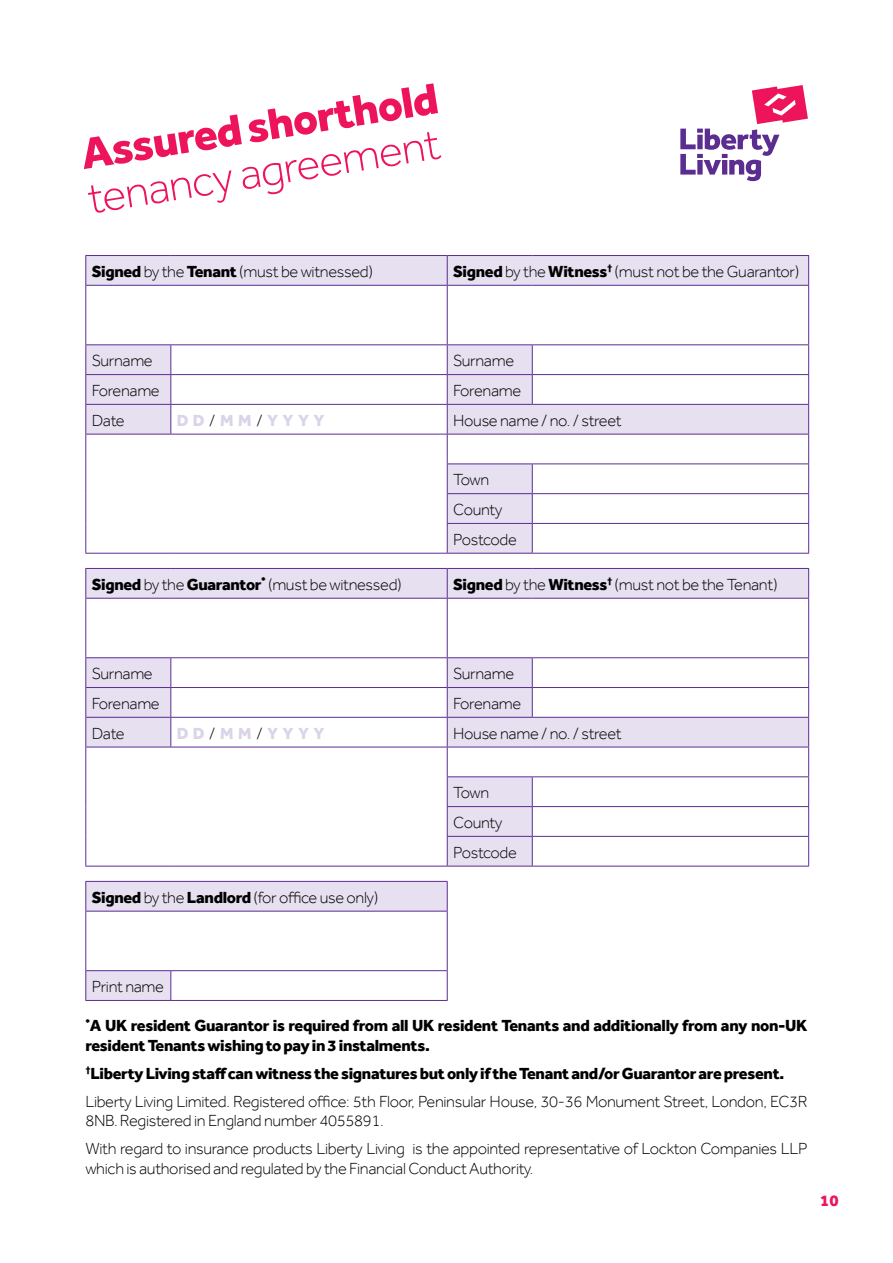
<style>
.page{position:relative;width:893px;height:1263px;background:#fff}
.page>*{position:absolute;margin:0;border:0;box-sizing:border-box;transform-origin:0 0}
.t1{font:800 45px "Effra";color:#ed145b}
.t2{font:300 45px "Effra";color:#ed145b}
.t3{font:300 16.5px/29.7px "Effra";letter-spacing:-.02em;color:#000}
.t4{font:800 16.5px/19.5px "Effra";letter-spacing:-.02em;color:#000}
.t5{font:800 16.5px "Effra";color:#dbd4e9}
.t6{font:800 16.5px "Effra";color:#ed145b}
.s1{font-weight:800}
.s2{font-weight:300;color:#000}
</style>
<div class="page">
<svg style="left:86px;top:256px;width:722px;height:297px"></svg>
<svg style="left:85px;top:256px;width:1px;height:29px"></svg>
<hr style="left:85px;top:255px;width:86px;height:1px;background:#5c2d91">
<hr style="left:171px;top:255px;width:276px;height:1px;background:#5c2d91">
<hr style="left:447px;top:255px;width:85px;height:1px;background:#5c2d91">
<hr style="left:532px;top:255px;width:277px;height:1px;background:#5c2d91">
<svg style="left:447px;top:256px;width:1px;height:29px"></svg>
<svg style="left:808px;top:256px;width:1px;height:29px"></svg>
<hr style="left:85px;top:286px;width:1px;height:58px;background:#5c2d91">
<hr style="left:85px;top:285px;width:86px;height:1px;background:#5c2d91">
<hr style="left:171px;top:285px;width:276px;height:1px;background:#5c2d91">
<hr style="left:447px;top:285px;width:85px;height:1px;background:#5c2d91">
<hr style="left:532px;top:285px;width:277px;height:1px;background:#5c2d91">
<hr style="left:447px;top:286px;width:1px;height:58px;background:#5c2d91">
<hr style="left:808px;top:286px;width:1px;height:58px;background:#5c2d91">
<hr style="left:85px;top:344px;width:86px;height:1px;background:#5c2d91">
<hr style="left:85px;top:374px;width:86px;height:1px;background:#5c2d91">
<hr style="left:171px;top:344px;width:276px;height:1px;background:#5c2d91">
<hr style="left:171px;top:374px;width:276px;height:1px;background:#5c2d91">
<hr style="left:447px;top:344px;width:85px;height:1px;background:#5c2d91">
<hr style="left:447px;top:374px;width:85px;height:1px;background:#5c2d91">
<svg style="left:532px;top:345px;width:1px;height:59px"></svg>
<hr style="left:532px;top:344px;width:277px;height:1px;background:#5c2d91">
<hr style="left:532px;top:374px;width:277px;height:1px;background:#5c2d91">
<svg style="left:85px;top:345px;width:1px;height:89px"></svg>
<hr style="left:85px;top:404px;width:86px;height:1px;background:#5c2d91">
<svg style="left:170px;top:345px;width:1px;height:89px"></svg>
<hr style="left:171px;top:404px;width:276px;height:1px;background:#5c2d91">
<hr style="left:447px;top:404px;width:85px;height:1px;background:#5c2d91">
<hr style="left:532px;top:404px;width:277px;height:1px;background:#5c2d91">
<hr style="left:85px;top:434px;width:1px;height:30px;background:#5c2d91">
<hr style="left:85px;top:464px;width:1px;height:30px;background:#5c2d91">
<svg style="left:85px;top:494px;width:1px;height:29px"></svg>
<hr style="left:85px;top:523px;width:1px;height:30px;background:#5c2d91">
<hr style="left:85px;top:434px;width:86px;height:1px;background:#5c2d91">
<hr style="left:171px;top:434px;width:276px;height:1px;background:#5c2d91">
<hr style="left:447px;top:434px;width:85px;height:1px;background:#5c2d91">
<hr style="left:532px;top:434px;width:277px;height:1px;background:#5c2d91">
<hr style="left:85px;top:553px;width:86px;height:1px;background:#5c2d91">
<hr style="left:171px;top:553px;width:276px;height:1px;background:#5c2d91">
<svg style="left:447px;top:345px;width:1px;height:208px"></svg>
<hr style="left:447px;top:463px;width:85px;height:1px;background:#5c2d91">
<hr style="left:447px;top:493px;width:85px;height:1px;background:#5c2d91">
<hr style="left:447px;top:523px;width:85px;height:1px;background:#5c2d91">
<hr style="left:447px;top:553px;width:85px;height:1px;background:#5c2d91">
<svg style="left:532px;top:464px;width:1px;height:89px"></svg>
<hr style="left:532px;top:463px;width:277px;height:1px;background:#5c2d91">
<svg style="left:808px;top:345px;width:1px;height:208px"></svg>
<hr style="left:532px;top:493px;width:277px;height:1px;background:#5c2d91">
<hr style="left:532px;top:523px;width:277px;height:1px;background:#5c2d91">
<hr style="left:532px;top:553px;width:277px;height:1px;background:#5c2d91">
<svg style="left:86px;top:569px;width:722px;height:297px"></svg>
<svg style="left:85px;top:569px;width:1px;height:29px"></svg>
<hr style="left:85px;top:568px;width:86px;height:1px;background:#5c2d91">
<hr style="left:171px;top:568px;width:276px;height:1px;background:#5c2d91">
<hr style="left:447px;top:568px;width:85px;height:1px;background:#5c2d91">
<hr style="left:532px;top:568px;width:277px;height:1px;background:#5c2d91">
<svg style="left:447px;top:569px;width:1px;height:29px"></svg>
<svg style="left:808px;top:569px;width:1px;height:29px"></svg>
<hr style="left:85px;top:599px;width:1px;height:58px;background:#5c2d91">
<hr style="left:85px;top:598px;width:86px;height:1px;background:#5c2d91">
<hr style="left:171px;top:598px;width:276px;height:1px;background:#5c2d91">
<hr style="left:447px;top:598px;width:85px;height:1px;background:#5c2d91">
<hr style="left:532px;top:598px;width:277px;height:1px;background:#5c2d91">
<hr style="left:447px;top:599px;width:1px;height:58px;background:#5c2d91">
<hr style="left:808px;top:599px;width:1px;height:58px;background:#5c2d91">
<hr style="left:85px;top:657px;width:86px;height:1px;background:#5c2d91">
<hr style="left:85px;top:687px;width:86px;height:1px;background:#5c2d91">
<hr style="left:171px;top:657px;width:276px;height:1px;background:#5c2d91">
<hr style="left:171px;top:687px;width:276px;height:1px;background:#5c2d91">
<hr style="left:447px;top:657px;width:85px;height:1px;background:#5c2d91">
<hr style="left:447px;top:687px;width:85px;height:1px;background:#5c2d91">
<svg style="left:532px;top:658px;width:1px;height:59px"></svg>
<hr style="left:532px;top:657px;width:277px;height:1px;background:#5c2d91">
<hr style="left:532px;top:687px;width:277px;height:1px;background:#5c2d91">
<svg style="left:85px;top:658px;width:1px;height:89px"></svg>
<hr style="left:85px;top:717px;width:86px;height:1px;background:#5c2d91">
<svg style="left:170px;top:658px;width:1px;height:89px"></svg>
<hr style="left:171px;top:717px;width:276px;height:1px;background:#5c2d91">
<hr style="left:447px;top:717px;width:85px;height:1px;background:#5c2d91">
<hr style="left:532px;top:717px;width:277px;height:1px;background:#5c2d91">
<hr style="left:85px;top:747px;width:1px;height:30px;background:#5c2d91">
<svg style="left:85px;top:777px;width:1px;height:29px"></svg>
<hr style="left:85px;top:806px;width:1px;height:30px;background:#5c2d91">
<hr style="left:85px;top:836px;width:1px;height:30px;background:#5c2d91">
<hr style="left:85px;top:747px;width:86px;height:1px;background:#5c2d91">
<hr style="left:171px;top:747px;width:276px;height:1px;background:#5c2d91">
<hr style="left:447px;top:747px;width:85px;height:1px;background:#5c2d91">
<hr style="left:532px;top:747px;width:277px;height:1px;background:#5c2d91">
<hr style="left:85px;top:866px;width:86px;height:1px;background:#5c2d91">
<hr style="left:171px;top:866px;width:276px;height:1px;background:#5c2d91">
<svg style="left:447px;top:658px;width:1px;height:208px"></svg>
<hr style="left:447px;top:776px;width:85px;height:1px;background:#5c2d91">
<hr style="left:447px;top:806px;width:85px;height:1px;background:#5c2d91">
<hr style="left:447px;top:836px;width:85px;height:1px;background:#5c2d91">
<hr style="left:447px;top:866px;width:85px;height:1px;background:#5c2d91">
<svg style="left:532px;top:777px;width:1px;height:89px"></svg>
<hr style="left:532px;top:776px;width:277px;height:1px;background:#5c2d91">
<svg style="left:808px;top:658px;width:1px;height:208px"></svg>
<hr style="left:532px;top:806px;width:277px;height:1px;background:#5c2d91">
<hr style="left:532px;top:836px;width:277px;height:1px;background:#5c2d91">
<hr style="left:532px;top:866px;width:277px;height:1px;background:#5c2d91">
<hr style="left:85px;top:1000px;width:86px;height:1px;background:#5c2d91">
<svg style="left:85px;top:881px;width:363px;height:119px"></svg>
<hr style="left:171px;top:1000px;width:277px;height:1px;background:#5c2d91">
<svg style="left:680px;top:85px;width:128px;height:96px"></svg>
<h1 class="t1" style="left:77px;top:127px;width:363px;rotate:-9deg">Assured shorthold</h1>
<h1 class="t2" style="left:84px;top:174px;width:358px;rotate:-9deg">tenancy agreement</h1>
<p class="t3" style="left:92px;top:257px;width:283px"><span class="s1">Signed</span> by the <span class="s1">Tenant</span> (must be witnessed)</p>
<p class="t3" style="left:453px;top:257px;width:348px"><span class="s1">Signed</span> by the <span class="s1">Witness</span><sup>†</sup> (must not be the Guarantor)</p>
<p class="t3" style="left:92px;top:346px;width:62px">Surname</p>
<p class="t3" style="left:453px;top:346px;width:62px">Surname</p>
<p class="t3" style="left:92px;top:376px;width:69px">Forename</p>
<p class="t3" style="left:453px;top:376px;width:69px">Forename</p>
<p class="t3" style="left:92px;top:405px;width:34px">Date</p>
<p class="t5" style="left:177px;top:410px;width:149px">D D <span class="s2">/</span> M M <span class="s2">/</span> Y Y Y Y</p>
<p class="t3" style="left:453px;top:405px;width:170px">House name / no. / street</p>
<p class="t3" style="left:453px;top:465px;width:65px">Town<br>County<br>Postcode</p>
<p class="t3" style="left:92px;top:569px;width:312px"><span class="s1">Signed</span> by the <span class="s1">Guarantor</span><sup>*</sup> (must be witnessed)</p>
<p class="t3" style="left:453px;top:569px;width:326px"><span class="s1">Signed</span> by the <span class="s1">Witness</span><sup>†</sup> (must not be the Tenant)</p>
<p class="t3" style="left:92px;top:659px;width:62px">Surname</p>
<p class="t3" style="left:453px;top:659px;width:62px">Surname</p>
<p class="t3" style="left:92px;top:689px;width:69px">Forename</p>
<p class="t3" style="left:453px;top:689px;width:69px">Forename</p>
<p class="t3" style="left:92px;top:718px;width:34px">Date</p>
<p class="t5" style="left:177px;top:723px;width:149px">D D <span class="s2">/</span> M M <span class="s2">/</span> Y Y Y Y</p>
<p class="t3" style="left:453px;top:718px;width:170px">House name / no. / street</p>
<p class="t3" style="left:92px;top:882px;width:288px"><span class="s1">Signed</span> by the <span class="s1">Landlord</span> (for office use only)</p>
<p class="t3" style="left:453px;top:778px;width:65px">Town<br>County<br>Postcode</p>
<p class="t3" style="left:92px;top:972px;width:74px">Print name</p>
<p class="t4" style="left:85px;top:1016px;width:724px"><sup>*</sup>A UK resident Guarantor is required from all UK resident Tenants and additionally from any non-UK resident Tenants wishing to pay in 3 instalments.</p>
<p class="t3" style="left:85px;top:1059px;width:724px;line-height:28px"><sup>†</sup><span class="s1">Liberty Living staff can witness the signatures but only if the Tenant and/or Guarantor are present.<br></span>Liberty Living Limited. Registered office: 5th Floor, Peninsular House, 30-36 Monument Street, London, EC3R</p>
<p class="t3" style="left:85px;top:1107px;width:724px;line-height:28px">8NB. Registered in England number 4055891.<br>With regard to insurance products Liberty Living is the appointed representative of Lockton Companies LLP</p>
<p class="t3" style="left:85px;top:1153px;width:450px">which is authorised and regulated by the Financial Conduct Authority.</p>
<p class="t6" style="left:820px;top:1190px;width:20px">10</p>
</div>
